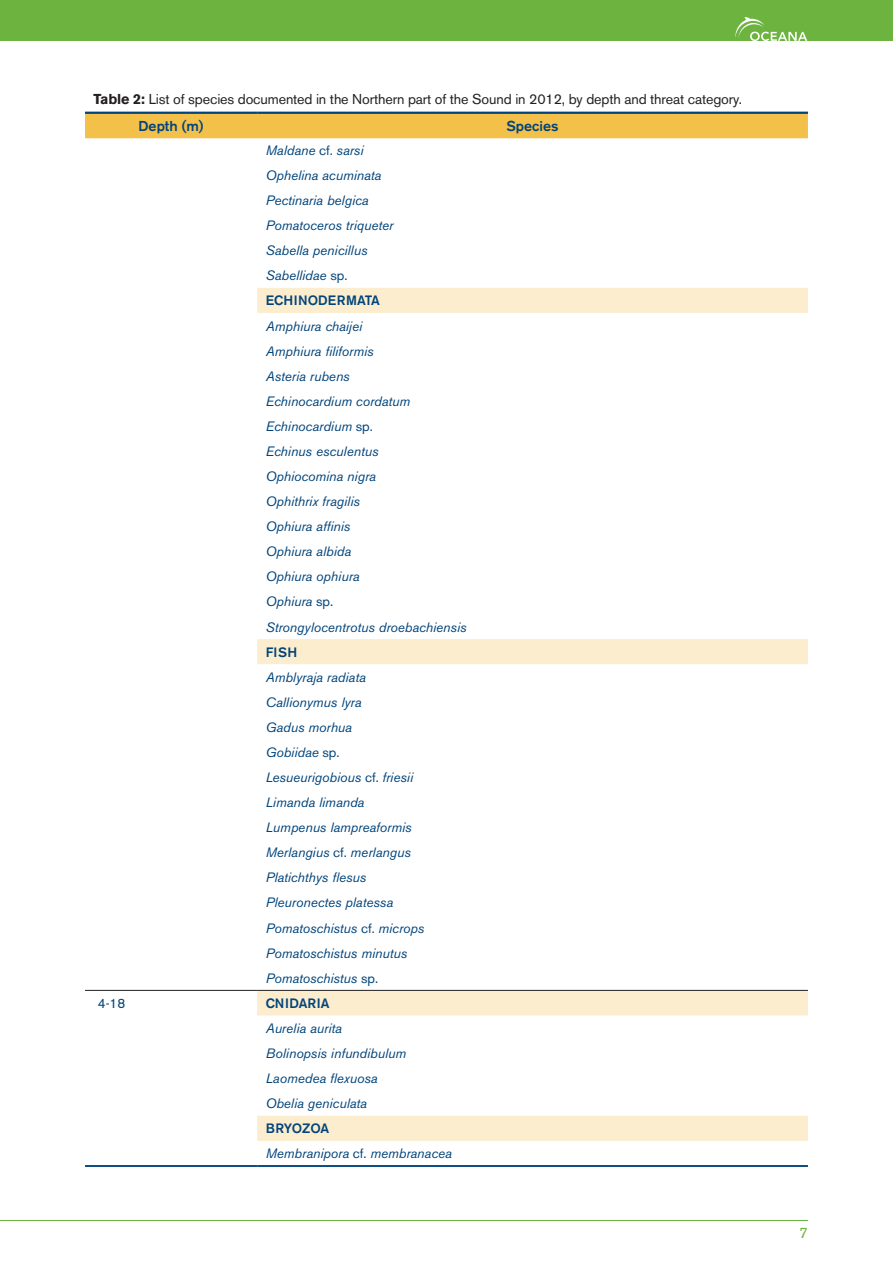
<style>
.page{position:relative;width:893px;height:1263px;background:#fff}
.page>*{position:absolute;margin:0;border:0;box-sizing:border-box;transform-origin:0 0}
.t1{font:15px "Akzidenz Grotesk BE";color:#6cb43f}
.t2{font:14.25px "Akzidenz Grotesk BE";letter-spacing:-.01em;color:#231f20}
.t3{font:500 14.25px "Akzidenz Grotesk BQ";color:#00447b}
.t4{font:italic 13.5px/25px "Akzidenz Grotesk BE";color:#00447b}
.t5{font:500 13.5px "Akzidenz Grotesk BE";color:#00447b}
.t6{font:500 13.5px "Akzidenz Grotesk BE";letter-spacing:.03em;color:#00447b}
.t7{font:13.5px "Akzidenz Grotesk BE";color:#00447b}
.s1{font-weight:700}
.s2{font-style:normal}
.s3{font-weight:500;font-style:normal}
</style>
<div class="page">
<div style="left:0;top:0;width:893px;height:40px;background:#6cb43f"></div>
<hr style="left:0;top:1220px;width:808px;height:1px;background:#6cb43f">
<svg style="left:735px;top:17px;width:72px;height:24px"></svg>
<div style="left:85px;top:114px;width:723px;height:24px;background:#f3c04a"></div>
<svg style="left:257px;top:288px;width:551px;height:853px"></svg>
<hr style="left:85px;top:112px;width:172px;height:2px;background:#00447b">
<hr style="left:257px;top:112px;width:551px;height:2px;background:#00447b">
<hr style="left:85px;top:990px;width:172px;height:1px;background:#231f20">
<hr style="left:257px;top:990px;width:551px;height:1px;background:#231f20">
<hr style="left:85px;top:1165px;width:172px;height:2px;background:#00447b">
<hr style="left:257px;top:1165px;width:551px;height:2px;background:#00447b">
<p class="t2" style="left:94px;top:91px;width:650px"><span class="s1">Table 2:</span> List of species documented in the Northern part of the Sound in 2012, by depth and threat category.</p>
<p class="t3" style="left:139px;top:117px;width:67px">Depth (m)</p>
<p class="t3" style="left:506px;top:117px;width:54px">Species</p>
<p class="t4" style="left:266px;top:138px;width:129px">Maldane <span class="s2">cf.</span> sarsi<br>Ophelina acuminata<br>Pectinaria belgica<br>Pomatoceros triqueter<br>Sabella penicillus<br>Sabellidae <span class="s2">sp.<br></span><span class="s3">ECHINODERMATA</span></p>
<p class="t4" style="left:266px;top:313px;width:202px">Amphiura chaijei<br>Amphiura filiformis<br>Asteria rubens<br>Echinocardium cordatum<br>Echinocardium <span class="s2">sp.<br></span>Echinus esculentus<br>Ophiocomina nigra<br>Ophithrix fragilis<br>Ophiura affinis<br>Ophiura albida<br>Ophiura ophiura<br>Ophiura <span class="s2">sp.<br></span>Strongylocentrotus droebachiensis</p>
<p class="t6" style="left:266px;top:644px;width:33px">FISH</p>
<p class="t4" style="left:266px;top:664px;width:160px">Amblyraja radiata<br>Callionymus lyra<br>Gadus morhua<br>Gobiidae <span class="s2">sp.<br></span>Lesueurigobious <span class="s2">cf.</span> friesii<br>Limanda limanda<br>Lumpenus lampreaformis<br>Merlangius <span class="s2">cf.</span> merlangus<br>Platichthys flesus<br>Pleuronectes platessa<br>Pomatoschistus <span class="s2">cf.</span> microps<br>Pomatoschistus minutus<br>Pomatoschistus <span class="s2">sp.</span></p>
<p class="t7" style="left:98px;top:995px;width:29px">4-18</p>
<p class="t5" style="left:266px;top:995px;width:65px">CNIDARIA</p>
<p class="t4" style="left:266px;top:1016px;width:142px">Aurelia aurita<br>Bolinopsis infundibulum<br>Laomedea flexuosa<br>Obelia geniculata</p>
<p class="t4" style="left:266px;top:1116px;width:188px"><span class="s3">BRYOZOA<br></span>Membranipora <span class="s2">cf.</span> membranacea</p>
<p class="t1" style="left:799px;top:1224px;width:10px">7</p>
</div>
